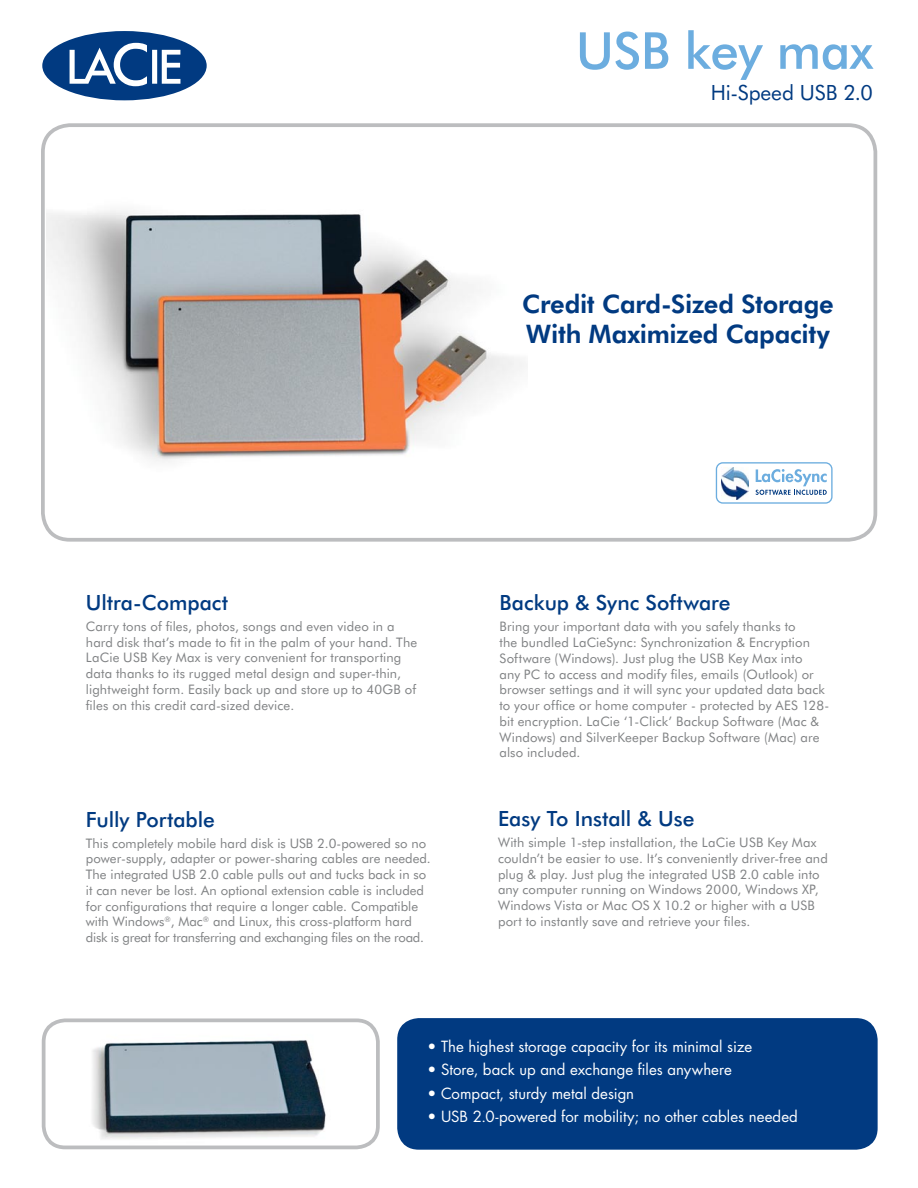
<style>
.page{position:relative;width:918px;height:1188px;background:#fff}
.page>*{position:absolute;margin:0;border:0;box-sizing:border-box;transform-origin:0 0}
.t1{font:500 51px "Futura BT";letter-spacing:-.01em;color:#6caddf}
.t2{font:800 25.5px/30.6px "Futura BT";letter-spacing:-.01em;color:#013a81}
.t3{font:500 21px "Futura BT";color:#013a81}
.t4{font:21px "Futura BT";letter-spacing:-.005em;color:#013a81}
.t5{font:15px "Futura";color:#fff}
.t6{font:13.2px/15.8px "Futura BT";letter-spacing:.005em;color:#808284}
</style>
<div class="page">
<img style="left:92px;top:1023px;width:272px;height:116px">
<div style="left:42px;top:1018px;width:338px;height:131px;border:4px solid #bcbdbf;border-radius:22px"></div>
<div style="left:397px;top:1018px;width:481px;height:132px;background:#013a81;border-radius:22px"></div>
<div style="left:41px;top:123px;width:836px;height:419px;border:4px solid #bcbdbf;border-radius:27px"></div>
<svg style="left:42px;top:31px;width:165px;height:69px"></svg>
<img style="left:46px;top:210px;width:478px;height:252px">
<div style="left:716px;top:462px;width:117px;height:42px;border:1px solid #6caddf;border-radius:6px"></div>
<svg style="left:755px;top:469px;width:72px;height:26px"></svg>
<img style="left:721px;top:468px;width:28px;height:32px">
<h1 class="t1" style="left:576px;top:20px;width:299px">USB key max</h1>
<h3 class="t4" style="left:711px;top:80px;width:164px">Hi-Speed USB 2.0</h3>
<h2 class="t2" style="left:522px;top:288px;width:313px">Credit Card-Sized Storage<br>With Maximized Capacity</h2>
<h3 class="t3" style="left:86px;top:589px;width:144px">Ultra-Compact</h3>
<p class="t6" style="left:86px;top:618px;width:333px">Carry tons of files, photos, songs and even video in a hard disk that’s made to fit in the palm of your hand. The LaCie USB Key Max is very convenient for transporting data thanks to its rugged metal design and super-thin, lightweight form. Easily back up and store up to 40GB of files on this credit card-sized device.</p>
<h3 class="t3" style="left:86px;top:806px;width:131px">Fully Portable</h3>
<p class="t6" style="left:86px;top:835px;width:346px">This completely mobile hard disk is USB 2.0-powered so no power-supply, adapter or power-sharing cables are needed.<br>The integrated USB 2.0 cable pulls out and tucks back in so it can never be lost. An optional extension cable is included for configurations that require a longer cable. Compatible with Windows<sup>®</sup>, Mac<sup>®</sup> and Linux, this cross-platform hard disk is great for transferring and exchanging files on the road.</p>
<h3 class="t3" style="left:500px;top:590px;width:232px">Backup &amp; Sync Software</h3>
<p class="t6" style="left:500px;top:619px;width:331px">Bring your important data with you safely thanks to<br>the bundled LaCieSync: Synchronization &amp; Encryption Software (Windows). Just plug the USB Key Max into<br>any PC to access and modify files, emails (Outlook) or browser settings and it will sync your updated data back to your office or home computer - protected by AES 128- bit encryption. LaCie ‘1-Click’ Backup Software (Mac &amp; Windows) and SilverKeeper Backup Software (Mac) are also included.</p>
<h3 class="t3" style="left:498px;top:806px;width:198px">Easy To Install &amp; Use</h3>
<p class="t6" style="left:498px;top:835px;width:331px">With simple 1-step installation, the LaCie USB Key Max couldn’t be easier to use. It’s conveniently driver-free and plug &amp; play. Just plug the integrated USB 2.0 cable into any computer running on Windows 2000, Windows XP, Windows Vista or Mac OS X 10.2 or higher with a USB port to instantly save and retrieve your files.</p>
<p class="t5" style="left:428px;top:1036px;width:326px">• The highest storage capacity for its minimal size</p>
<p class="t5" style="left:428px;top:1059px;width:306px">• Store, back up and exchange files anywhere</p>
<p class="t5" style="left:428px;top:1083px;width:208px">• Compact, sturdy metal design</p>
<p class="t5" style="left:428px;top:1106px;width:372px">• USB 2.0-powered for mobility; no other cables needed</p>
</div>
